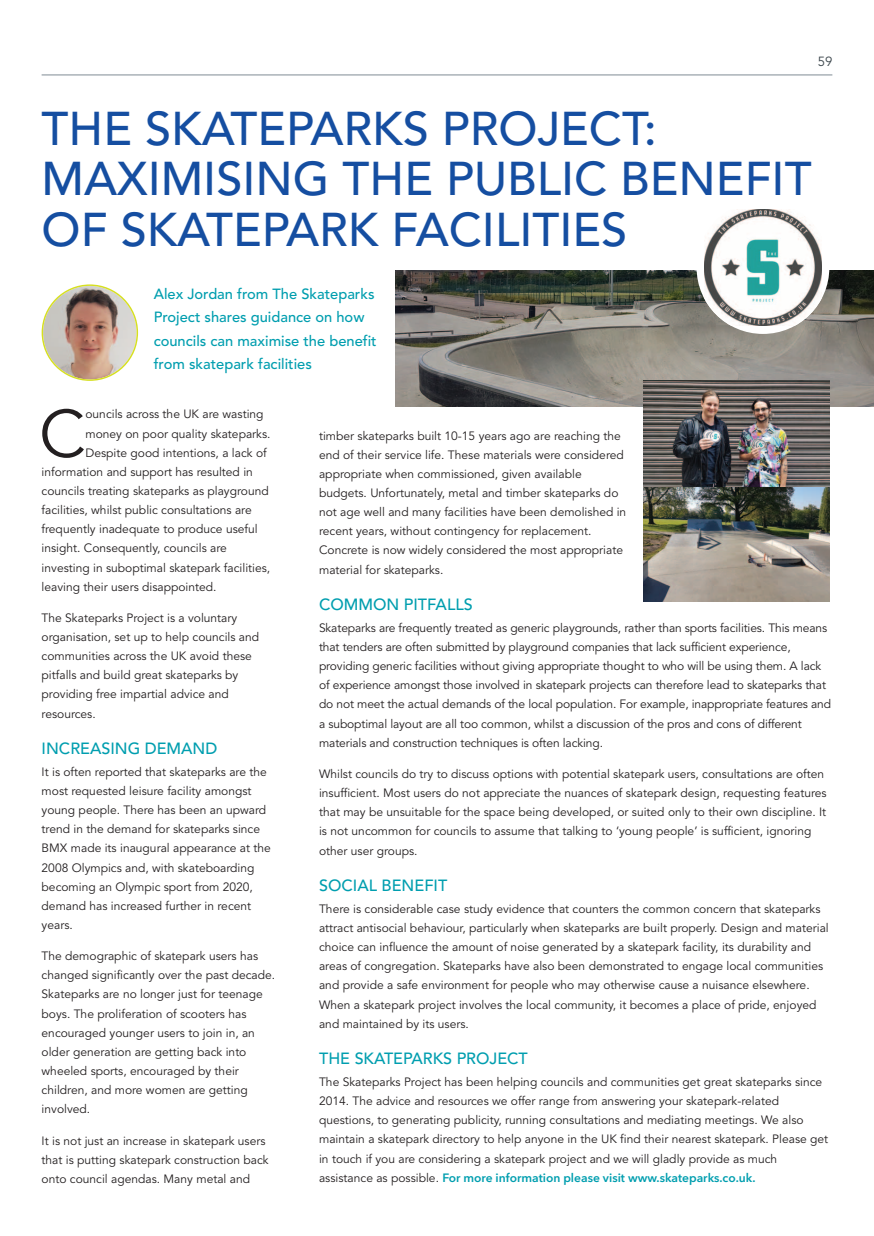
<style>
.page{position:relative;width:874px;height:1236px;background:#fff}
.page>*{position:absolute;margin:0;border:0;box-sizing:border-box;transform-origin:0 0}
.t1{font:66px "Avenir";color:#231f20}
.t2{font:500 46.95px/50.6px "Avenir";color:#154ea1}
.t3{font:500 16.2px "Avenir";color:#009eaf}
.t4{font:500 14.7px/23.4px "Avenir";color:#009eaf}
.t5{font:13.2px "Avenir";color:#3c464c}
.t6{font:12px/19.2px "Avenir";color:#231f20}
.t7{font:600 12px "Avenir Next";color:#009eaf}
.s1{font-family:"Avenir";font-weight:400;color:#231f20}
</style>
<div class="page">
<hr style="left:42px;top:74px;width:790px;height:2px;background:#a8b0b6">
<svg style="left:42px;top:284px;width:96px;height:97px"></svg>
<img style="left:395px;top:270px;width:479px;height:136px">
<div style="left:697px;top:201px;width:132px;height:133px;background:#fff;border-radius:50%"></div>
<img style="left:705px;top:209px;width:116px;height:117px">
<img style="left:643px;top:487px;width:186px;height:115px">
<img style="left:643px;top:381px;width:186px;height:106px">
<p class="t5" style="left:818px;top:56px;width:16px">59</p>
<h2 class="t2" style="left:42px;top:108px;width:772px">THE SKATEPARKS PROJECT:<br>MAXIMISING THE PUBLIC BENEFIT<br>OF SKATEPARK FACILITIES</h2>
<p class="t4" style="left:154px;top:284px;width:224px">Alex Jordan from The Skateparks<br>Project shares guidance on how councils can maximise the benefit from skatepark facilities</p>
<h1 class="t1" style="left:39px;top:407px;width:48px">C</h1>
<p class="t6" style="left:85px;top:406px;width:180px">ouncils across the UK are wasting</p>
<p class="t6" style="left:85px;top:425px;width:187px">money on poor quality skateparks.</p>
<p class="t6" style="left:85px;top:444px;width:183px">Despite good intentions, a lack of</p>
<p class="t6" style="left:42px;top:463px;width:213px">information and support has resulted in</p>
<p class="t6" style="left:42px;top:483px;width:229px">councils treating skateparks as playground</p>
<p class="t6" style="left:42px;top:502px;width:212px">facilities, whilst public consultations are</p>
<p class="t6" style="left:42px;top:521px;width:218px">frequently inadequate to produce useful</p>
<p class="t6" style="left:42px;top:540px;width:187px">insight. Consequently, councils are</p>
<p class="t6" style="left:42px;top:559px;width:230px">investing in suboptimal skatepark facilities,</p>
<p class="t6" style="left:42px;top:578px;width:176px">leaving their users disappointed.</p>
<p class="t6" style="left:42px;top:609px;width:219px">The Skateparks Project is a voluntary organisation, set up to help councils and communities across the UK avoid these pitfalls and build great skateparks by providing free impartial advice and resources.</p>
<h3 class="t3" style="left:42px;top:742px;width:177px">INCREASING DEMAND</h3>
<p class="t6" style="left:42px;top:763px;width:231px">It is often reported that skateparks are the most requested leisure facility amongst young people. There has been an upward trend in the demand for skateparks since BMX made its inaugural appearance at the 2008 Olympics and, with skateboarding becoming an Olympic sport from 2020, demand has increased further in recent years.</p>
<p class="t6" style="left:42px;top:948px;width:235px">The demographic of skatepark users has changed significantly over the past decade.<br>Skateparks are no longer just for teenage boys. The proliferation of scooters has encouraged younger users to join in, an older generation are getting back into wheeled sports, encouraged by their children, and more women are getting involved.</p>
<p class="t6" style="left:42px;top:1132px;width:229px">It is not just an increase in skatepark users that is putting skatepark construction back onto council agendas. Many metal and</p>
<p class="t6" style="left:319px;top:427px;width:309px">timber skateparks built 10-15 years ago are reaching the end of their service life. These materials were considered appropriate when commissioned, given available budgets. Unfortunately, metal and timber skateparks do not age well and many facilities have been demolished in recent years, without contingency for replacement.<br>Concrete is now widely considered the most appropriate material for skateparks.</p>
<h3 class="t3" style="left:319px;top:598px;width:155px">COMMON PITFALLS</h3>
<p class="t6" style="left:319px;top:620px;width:514px">Skateparks are frequently treated as generic playgrounds, rather than sports facilities. This means that tenders are often submitted by playground companies that lack sufficient experience, providing generic facilities without giving appropriate thought to who will be using them. A lack of experience amongst those involved in skatepark projects can therefore lead to skateparks that do not meet the actual demands of the local population. For example, inappropriate features and a suboptimal layout are all too common, whilst a discussion of the pros and cons of different materials and construction techniques is often lacking.</p>
<p class="t6" style="left:319px;top:766px;width:509px">Whilst councils do try to discuss options with potential skatepark users, consultations are often insufficient. Most users do not appreciate the nuances of skatepark design, requesting features that may be unsuitable for the space being developed, or suited only to their own discipline. It is not uncommon for councils to assume that talking to ‘young people’ is sufficient, ignoring other user groups.</p>
<h3 class="t3" style="left:319px;top:879px;width:130px">SOCIAL BENEFIT</h3>
<p class="t6" style="left:319px;top:900px;width:511px">There is considerable case study evidence that counters the common concern that skateparks attract antisocial behaviour, particularly when skateparks are built properly. Design and material choice can influence the amount of noise generated by a skatepark facility, its durability and areas of congregation. Skateparks have also been demonstrated to engage local communities and provide a safe environment for people who may otherwise cause a nuisance elsewhere.<br>When a skatepark project involves the local community, it becomes a place of pride, enjoyed and maintained by its users.</p>
<h3 class="t3" style="left:319px;top:1052px;width:210px">THE SKATEPARKS PROJECT</h3>
<p class="t6" style="left:319px;top:1074px;width:511px">The Skateparks Project has been helping councils and communities get great skateparks since 2014. The advice and resources we offer range from answering your skatepark-related questions, to generating publicity, running consultations and mediating meetings. We also maintain a skatepark directory to help anyone in the UK find their nearest skatepark. Please get in touch if you are considering a skatepark project and we will gladly provide as much</p>
<p class="t7" style="left:319px;top:1173px;width:438px"><span class="s1">assistance as possible.</span> For more information please visit www.skateparks.co.uk.</p>
</div>
